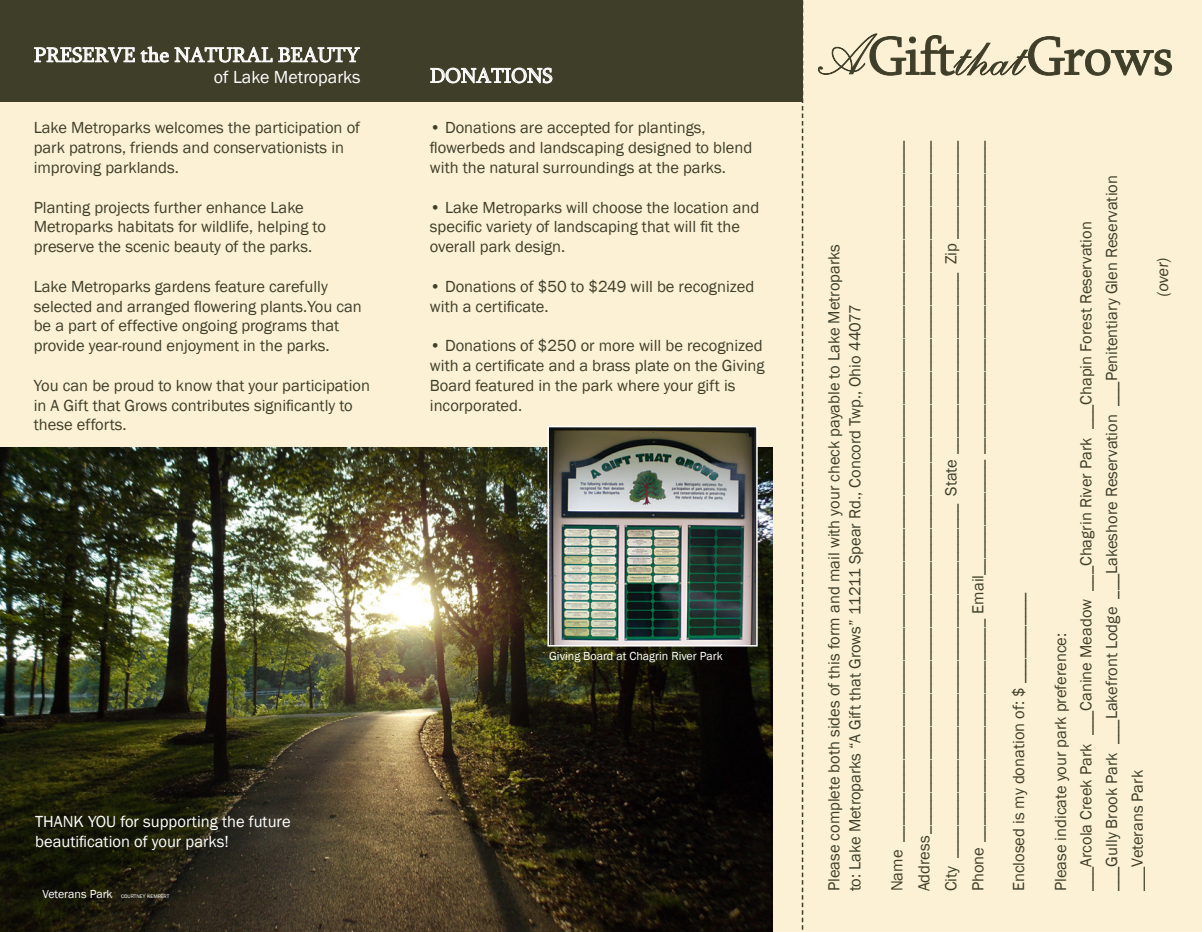
<style>
.page{position:relative;width:1202px;height:932px;background:#fcf1d5}
.page>*{position:absolute;margin:0;border:0;box-sizing:border-box;transform-origin:0 0}
.t1{font:italic 73.5px "Palace Script";color:#3e3e29}
.t2{font:55.05px "Sylfaen";letter-spacing:-.025em;color:#3e3e29}
.t3{font:21px "Sylfaen";color:#fff}
.t4{font:18px "Franklin Gothic";color:#fff}
.t5{font:16.5px/19.8px "Franklin Gothic";color:#3e3e29}
.t6{font:16.5px/19.8px "Franklin Gothic";color:#fff}
.t7{font:12px "Franklin Gothic";color:#fff}
.t8{font:5.25px "Franklin Gothic";color:#fff}
</style>
<div class="page">
<img style="left:0;top:448px;width:772px;height:484px">
<div style="left:0;top:0;width:802px;height:101px;background:#3e3e29"></div>
<svg style="left:818px;top:33px;width:354px;height:43px"></svg>
<svg style="left:801px;top:0;width:2px;height:930px"></svg>
<img style="left:550px;top:429px;width:204px;height:214px">
<div style="left:547px;top:426px;width:210px;height:220px;border:2px solid #fff"></div>
<svg style="left:34px;top:46px;width:326px;height:17px"></svg>
<svg style="left:430px;top:67px;width:122px;height:17px"></svg>
<p class="t3" style="left:34px;top:41px;width:327px">PRESERVE THE NATURAL BEAUTY</p>
<p class="t4" style="left:214px;top:66px;width:148px">of Lake Metroparks</p>
<p class="t3" style="left:430px;top:61px;width:124px">DONATIONS</p>
<p class="t5" style="left:34px;top:118px;width:328px">Lake Metroparks welcomes the participation of park patrons, friends and conservationists in improving parklands.</p>
<p class="t5" style="left:34px;top:197px;width:294px">Planting projects further enhance Lake<br>Metroparks habitats for wildlife, helping to preserve the scenic beauty of the parks.</p>
<p class="t5" style="left:34px;top:277px;width:329px">Lake Metroparks gardens feature carefully selected and arranged flowering plants.You can be a part of effective ongoing programs that provide year-round enjoyment in the parks.</p>
<p class="t5" style="left:34px;top:376px;width:338px">You can be proud to know that your participation in A Gift that Grows contributes significantly to these efforts.</p>
<p class="t5" style="left:430px;top:118px;width:324px">• Donations are accepted for plantings, flowerbeds and landscaping designed to blend with the natural surroundings at the parks.</p>
<p class="t5" style="left:430px;top:197px;width:331px">• Lake Metroparks will choose the location and specific variety of landscaping that will fit the overall park design.</p>
<p class="t5" style="left:430px;top:277px;width:326px">• Donations of $50 to $249 will be recognized with a certificate.</p>
<p class="t5" style="left:430px;top:336px;width:336px">• Donations of $250 or more will be recognized with a certificate and a brass plate on the Giving Board featured in the park where your gift is incorporated.</p>
<p class="t6" style="left:35px;top:812px;width:257px">THANK YOU for supporting the future beautification of your parks!</p>
<p class="t7" style="left:42px;top:886px;width:72px">Veterans Park</p>
<p class="t8" style="left:121px;top:892px;width:50px">COURTNEY KEMPERT</p>
<p class="t7" style="left:549px;top:648px;width:175px">Giving Board at Chagrin River Park</p>
<p class="t1" style="left:817px;top:6px;width:90px">A</p>
<p class="t2" style="left:867px;top:19px;width:89px">GIFT</p>
<p class="t2" style="left:1026px;top:19px;width:148px">GROWS</p>
<p class="t1" style="left:957px;top:9px;width:81px">that</p>
<p class="t5" style="left:824px;top:891px;width:649px;rotate:-90deg">Please complete both sides of this form and mail with your check payable to Lake Metroparks</p>
<p class="t5" style="left:845px;top:891px;width:589px;rotate:-90deg">to: Lake Metroparks “A Gift that Grows” 11211 Spear Rd., Concord Twp., Ohio 44077</p>
<p class="t5" style="left:887px;top:891px;width:752px;rotate:-90deg">Name _____________________________________________________________________________________</p>
<p class="t5" style="left:914px;top:891px;width:752px;rotate:-90deg">Address____________________________________________________________________________________</p>
<p class="t5" style="left:941px;top:891px;width:752px;rotate:-90deg">City ___________________________________________ State ______________________ Zip ____________</p>
<p class="t5" style="left:968px;top:891px;width:752px;rotate:-90deg">Phone ___________________________ Email______________ ______________________________________</p>
<p class="t5" style="left:1009px;top:891px;width:300px;rotate:-90deg">Enclosed is my donation of: $ ___________</p>
<p class="t5" style="left:1051px;top:891px;width:260px;rotate:-90deg">Please indicate your park preference:</p>
<p class="t5" style="left:1076px;top:891px;width:671px;rotate:-90deg">___Arcola Creek Park ___Canine Meadow ___Chagrin River Park ___Chapin Forest Reservation</p>
<p class="t5" style="left:1102px;top:891px;width:717px;rotate:-90deg">___Gully Brook Park ___Lakefront Lodge ___Lakeshore Reservation ___Penitentiary Glen Reservation</p>
<p class="t5" style="left:1127px;top:891px;width:123px;rotate:-90deg">___Veterans Park</p>
<p class="t5" style="left:1153px;top:297px;width:42px;rotate:-90deg">(over)</p>
</div>
